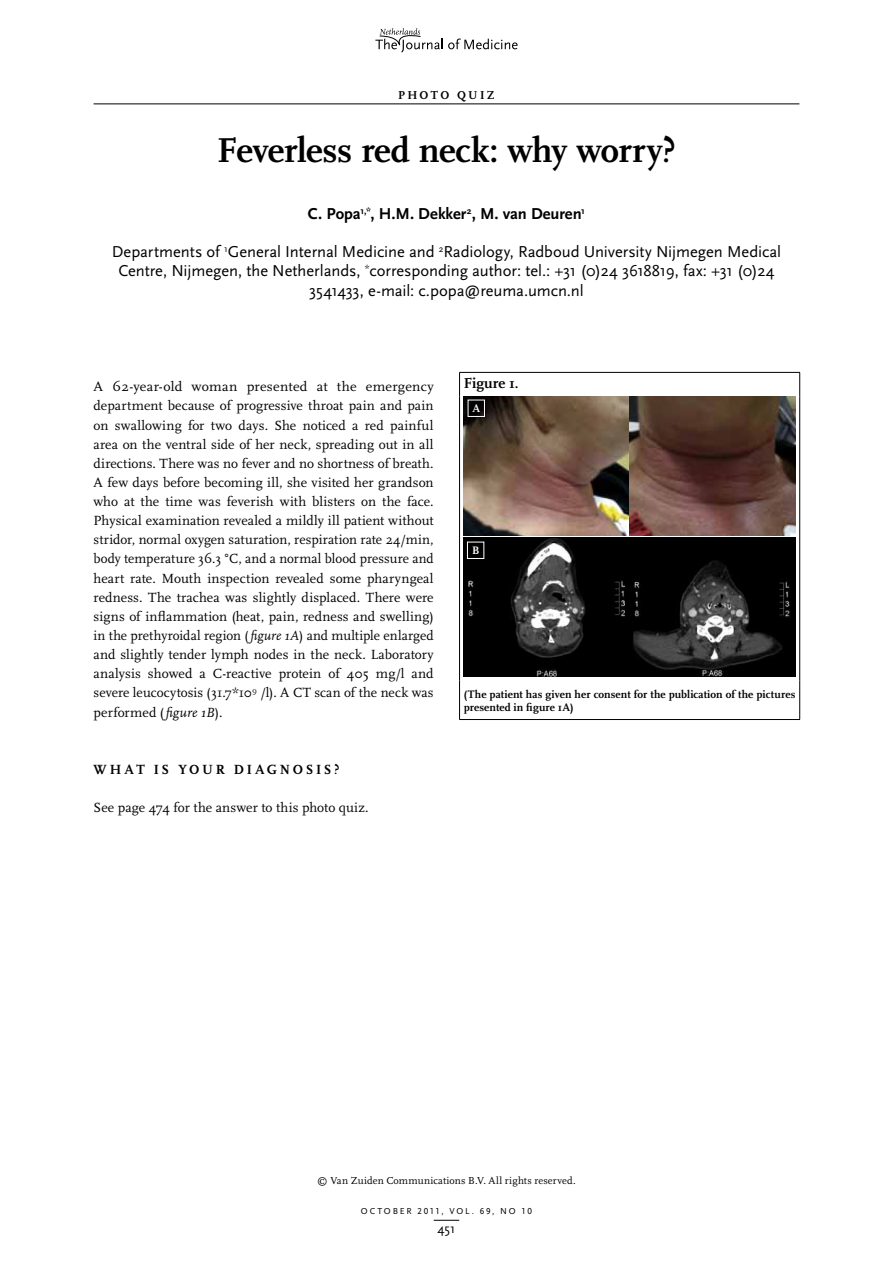
<style>
.page{position:relative;width:893px;height:1263px;background:#fff}
.page>*{position:absolute;margin:0;border:0;box-sizing:border-box;transform-origin:0 0}
.t1{font:700 36px "Scala";letter-spacing:-.015em;color:#000}
.t2{font:16.5px/19.2px "Scala Sans";letter-spacing:-.005em;color:#000;text-align:center}
.t3{font:700 16.5px "Scala Sans";letter-spacing:-.005em;color:#000}
.t4{font:700 15px "Scala";letter-spacing:.01em;color:#000}
.t5{font:13.8px/19.2px "Scala";letter-spacing:.005em;color:#000;text-align:justify}
.t6{font:700 13.8px "Scala";letter-spacing:.22em;color:#000}
.t7{font:13.5px "Scala Sans";color:#000}
.t8{font:700 12px "Scala";letter-spacing:.18em;color:#000}
.t9{font:700 11.25px/13.5px "Scala";letter-spacing:.005em;color:#000}
.t10{font:700 11.25px "Scala";color:#fff}
.t11{font:10.5px "Scala";letter-spacing:.015em;color:#000}
.t12{font:9px "Scala Sans Caps";letter-spacing:.205em;color:#000}
.s1{font-style:italic}
</style>
<div class="page">
<svg style="left:375px;top:28px;width:143px;height:25px"></svg>
<svg style="left:434px;top:1220px;width:25px;height:1px"></svg>
<hr style="left:94px;top:104px;width:705px;height:1px;background:#000">
<hr style="left:459px;top:372px;width:341px;height:1px;background:#000">
<svg style="left:459px;top:373px;width:1px;height:23px"></svg>
<svg style="left:799px;top:373px;width:1px;height:23px"></svg>
<hr style="left:459px;top:396px;width:1px;height:285px;background:#000">
<hr style="left:799px;top:396px;width:1px;height:285px;background:#000">
<hr style="left:459px;top:681px;width:1px;height:38px;background:#000">
<hr style="left:799px;top:681px;width:1px;height:38px;background:#000">
<hr style="left:459px;top:719px;width:341px;height:1px;background:#000">
<img style="left:464px;top:396px;width:331px;height:139px">
<img style="left:464px;top:537px;width:331px;height:139px">
<div style="left:468px;top:400px;width:17px;height:17px;border:1px solid #fff"></div>
<div style="left:467px;top:542px;width:17px;height:17px;border:1px solid #fff"></div>
<p class="t8" style="left:398px;top:88px;width:33px">PHOTO</p>
<p class="t8" style="left:457px;top:88px;width:39px">QUIZ</p>
<h1 class="t1" style="left:217px;top:129px;width:460px">Feverless red neck: why worry?</h1>
<p class="t3" style="left:308px;top:205px;width:279px">C. Popa<sup>1,*</sup>, H.M. Dekker<sup>2</sup>, M. van Deuren<sup>1</sup></p>
<p class="t2" style="left:112px;top:243px;width:671px">Departments of <sup>1</sup>General Internal Medicine and <sup>2</sup>Radiology, Radboud University Nijmegen Medical<br>Centre, Nijmegen, the Netherlands, <sup>*</sup>corresponding author: tel.: +31 (0)24 3618819, fax: +31 (0)24<br>3541433, e-mail: c.popa@reuma.umcn.nl</p>
<p class="t5" style="left:94px;top:377px;width:342px">A 62-year-old woman presented at the emergency department because of progressive throat pain and pain on swallowing for two days. She noticed a red painful area on the ventral side of her neck, spreading out in all directions. There was no fever and no shortness of breath.<br>A few days before becoming ill, she visited her grandson who at the time was feverish with blisters on the face.<br>Physical examination revealed a mildly ill patient without stridor, normal oxygen saturation, respiration rate 24/min, body temperature 36.3 °C, and a normal blood pressure and heart rate. Mouth inspection revealed some pharyngeal redness. The trachea was slightly displaced. There were signs of inflammation (heat, pain, redness and swelling) in the prethyroidal region (<span class="s1">figure 1A</span>) and multiple enlarged and slightly tender lymph nodes in the neck. Laboratory analysis showed a C-reactive protein of 405 mg/l and severe leucocytosis (31.7*10<sup>9</sup> /l). A CT scan of the neck was performed (<span class="s1">figure 1B</span>).</p>
<p class="t6" style="left:94px;top:762px;width:43px">WHAT</p>
<p class="t6" style="left:154px;top:762px;width:8px">IS</p>
<p class="t6" style="left:178px;top:762px;width:67px">YO URDIA</p>
<p class="t6" style="left:267px;top:762px;width:24px">GNOSIS</p>
<p class="t6" style="left:334px;top:762px;width:7px">?</p>
<p class="t5" style="left:94px;top:798px;width:277px">See page 474 for the answer to this photo quiz.</p>
<p class="t4" style="left:464px;top:374px;width:56px">Figure 1.</p>
<p class="t10" style="left:472px;top:402px;width:9px">A</p>
<p class="t10" style="left:472px;top:544px;width:8px">B</p>
<p class="t9" style="left:464px;top:687px;width:333px">(The patient has given her consent for the publication of the pictures presented in figure 1A)</p>
<p class="t11" style="left:317px;top:1174px;width:260px">© Van Zuiden Communications B.V. All rights reserved.</p>
<p class="t12" style="left:361px;top:1206px;width:173px">OCTOBER 2011, VOL. 69, NO 10</p>
<p class="t7" style="left:438px;top:1221px;width:19px">451</p>
</div>
